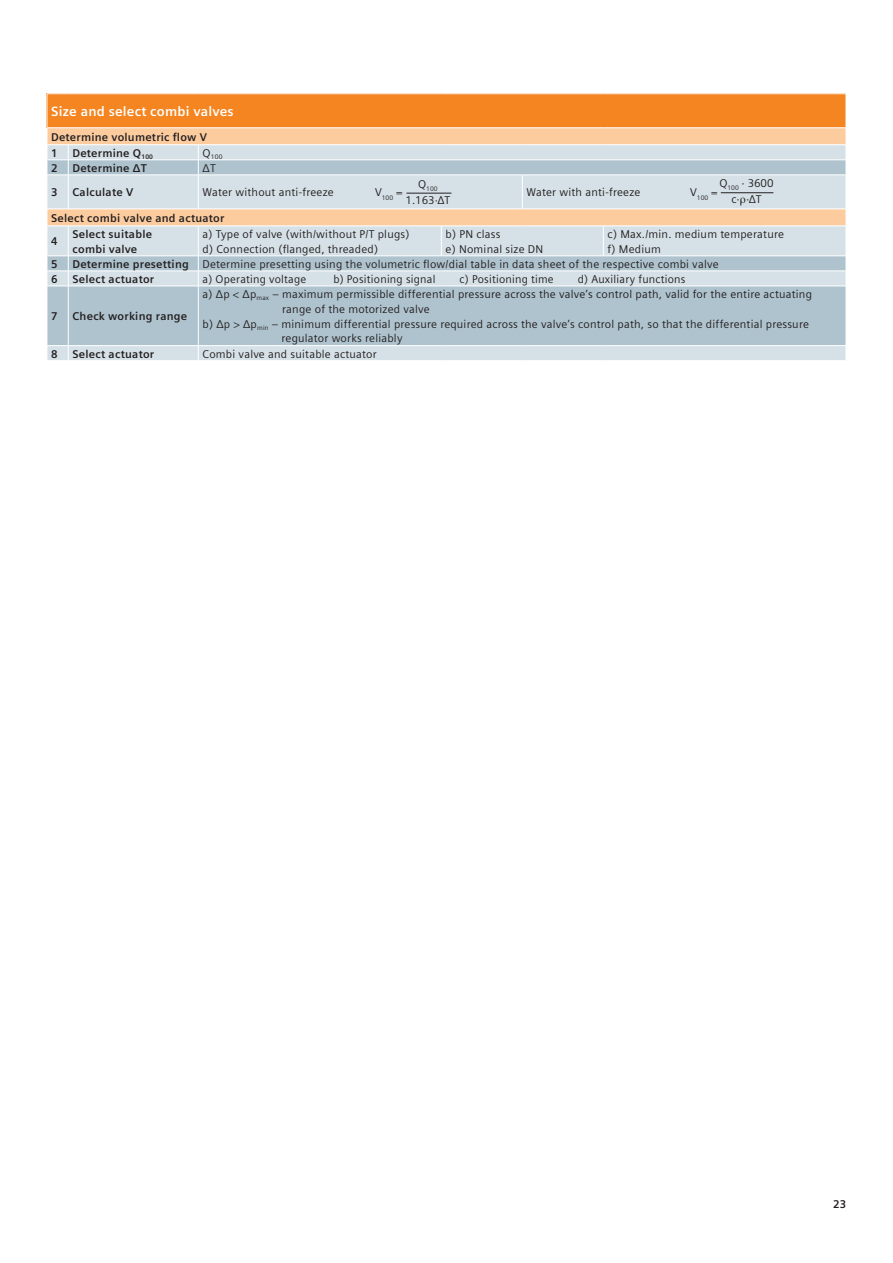
<style>
.page{position:relative;width:893px;height:1263px;background:#fff}
.page>*{position:absolute;margin:0;border:0;box-sizing:border-box;transform-origin:0 0}
.t1{font:700 13.5px "Siemens Sans";letter-spacing:.015em;color:#fff}
.t2{font:11.25px/14.9px "Siemens Sans";letter-spacing:.02em;color:#231f20}
.t3{font:700 11.25px/16px "Siemens Sans";letter-spacing:.02em;color:#231f20}
.t4{font:11.25px/16.5px "Siemens Sans OT";color:#231f20;text-align:center}
.t5{font:6.6px "Siemens Sans OT";color:#231f20}
.t6{font:6.6px "Siemens Sans";color:#231f20}
.s1{font-weight:700}
</style>
<div class="page">
<div style="left:47px;top:94px;width:799px;height:34px;background:#f58520"></div>
<div style="left:69px;top:128px;width:777px;height:16px;background:#fccc9f"></div>
<svg style="left:69px;top:145px;width:777px;height:215px;fill:#d6e1e7"></svg>
<svg style="left:48px;top:161px;width:798px;height:184px"></svg>
<hr style="left:68px;top:160px;width:130px;height:1px;background:#fff">
<hr style="left:68px;top:175px;width:130px;height:1px;background:#fff">
<hr style="left:68px;top:175px;width:1px;height:34px;background:#fff">
<hr style="left:68px;top:256px;width:130px;height:1px;background:#fff">
<hr style="left:68px;top:271px;width:130px;height:1px;background:#fff">
<hr style="left:68px;top:286px;width:130px;height:1px;background:#fff">
<hr style="left:68px;top:345px;width:130px;height:1px;background:#fff">
<hr style="left:68px;top:226px;width:1px;height:30px;background:#fff">
<hr style="left:68px;top:286px;width:1px;height:59px;background:#fff">
<hr style="left:68px;top:127px;width:130px;height:1px;background:#fff">
<hr style="left:198px;top:127px;width:243px;height:1px;background:#fff">
<hr style="left:441px;top:127px;width:81px;height:1px;background:#fff">
<hr style="left:522px;top:127px;width:81px;height:1px;background:#fff">
<hr style="left:603px;top:127px;width:243px;height:1px;background:#fff">
<hr style="left:68px;top:209px;width:130px;height:1px;background:#fff">
<hr style="left:198px;top:209px;width:243px;height:1px;background:#fff">
<hr style="left:441px;top:209px;width:81px;height:1px;background:#fff">
<hr style="left:522px;top:209px;width:81px;height:1px;background:#fff">
<hr style="left:603px;top:209px;width:243px;height:1px;background:#fff">
<hr style="left:68px;top:226px;width:130px;height:1px;background:#fff">
<hr style="left:198px;top:160px;width:243px;height:1px;background:#fff">
<svg style="left:198px;top:145px;width:1px;height:30px"></svg>
<hr style="left:441px;top:160px;width:81px;height:1px;background:#fff">
<hr style="left:522px;top:160px;width:81px;height:1px;background:#fff">
<hr style="left:603px;top:160px;width:243px;height:1px;background:#fff">
<hr style="left:198px;top:175px;width:243px;height:1px;background:#fff">
<hr style="left:198px;top:175px;width:1px;height:34px;background:#fff">
<hr style="left:441px;top:175px;width:81px;height:1px;background:#fff">
<hr style="left:522px;top:175px;width:81px;height:1px;background:#fff">
<hr style="left:522px;top:175px;width:1px;height:34px;background:#fff">
<hr style="left:603px;top:175px;width:243px;height:1px;background:#fff">
<svg style="left:198px;top:346px;width:1px;height:14px"></svg>
<hr style="left:198px;top:226px;width:243px;height:1px;background:#fff">
<hr style="left:198px;top:226px;width:1px;height:30px;background:#fff">
<hr style="left:198px;top:256px;width:243px;height:1px;background:#fff">
<hr style="left:441px;top:256px;width:81px;height:1px;background:#fff">
<hr style="left:522px;top:256px;width:81px;height:1px;background:#fff">
<hr style="left:603px;top:256px;width:243px;height:1px;background:#fff">
<hr style="left:441px;top:226px;width:81px;height:1px;background:#fff">
<hr style="left:522px;top:226px;width:81px;height:1px;background:#fff">
<hr style="left:603px;top:226px;width:243px;height:1px;background:#fff">
<hr style="left:198px;top:286px;width:1px;height:59px;background:#fff">
<hr style="left:198px;top:345px;width:243px;height:1px;background:#fff">
<hr style="left:441px;top:345px;width:81px;height:1px;background:#fff">
<hr style="left:522px;top:345px;width:81px;height:1px;background:#fff">
<hr style="left:603px;top:345px;width:243px;height:1px;background:#fff">
<hr style="left:198px;top:271px;width:243px;height:1px;background:#fff">
<svg style="left:198px;top:256px;width:1px;height:30px"></svg>
<hr style="left:441px;top:271px;width:81px;height:1px;background:#fff">
<hr style="left:522px;top:271px;width:81px;height:1px;background:#fff">
<hr style="left:603px;top:271px;width:243px;height:1px;background:#fff">
<hr style="left:198px;top:286px;width:243px;height:1px;background:#fff">
<hr style="left:441px;top:286px;width:81px;height:1px;background:#fff">
<hr style="left:522px;top:286px;width:81px;height:1px;background:#fff">
<hr style="left:603px;top:286px;width:243px;height:1px;background:#fff">
<hr style="left:441px;top:226px;width:1px;height:30px;background:#fff">
<hr style="left:603px;top:226px;width:1px;height:30px;background:#fff">
<svg style="left:47px;top:93px;width:21px;height:1px"></svg>
<hr style="left:47px;top:94px;width:1px;height:34px;background:#fff">
<svg style="left:47px;top:127px;width:22px;height:49px"></svg>
<hr style="left:47px;top:175px;width:1px;height:34px;background:#fff">
<svg style="left:47px;top:209px;width:21px;height:18px"></svg>
<hr style="left:47px;top:226px;width:1px;height:30px;background:#fff">
<svg style="left:47px;top:256px;width:22px;height:31px"></svg>
<hr style="left:47px;top:286px;width:1px;height:59px;background:#fff">
<svg style="left:47px;top:345px;width:22px;height:15px"></svg>
<hr style="left:406px;top:193px;width:45px;height:1px;background:#231f20">
<hr style="left:721px;top:192px;width:52px;height:1px;background:#231f20">
<svg style="left:740px;top:198px;width:5px;height:8px"></svg>
<p class="t1" style="left:51px;top:104px;width:184px">Size and select combi valves</p>
<p class="t3" style="left:51px;top:129px;width:157px">Determine volumetric flow V<br>1</p>
<p class="t3" style="left:73px;top:145px;width:82px">Determine Q<sub>100</sub></p>
<p class="t6" style="left:203px;top:153px;width:21px"><sup>Q</sup>100</p>
<p class="t3" style="left:51px;top:160px;width:8px">2</p>
<p class="t3" style="left:73px;top:160px;width:76px">Determine ΔT</p>
<p class="t2" style="left:203px;top:160px;width:15px">ΔT</p>
<p class="t3" style="left:51px;top:184px;width:8px">3</p>
<p class="t3" style="left:73px;top:184px;width:62px">Calculate V</p>
<p class="t2" style="left:203px;top:185px;width:133px">Water without anti-freeze</p>
<p class="t2" style="left:527px;top:185px;width:115px">Water with anti-freeze</p>
<p class="t3" style="left:51px;top:206px;width:175px;line-height:23.4px">Select combi valve and actuator<br>4</p>
<p class="t5" style="left:375px;top:194px;width:29px"><sup>V</sup>100 <sup>=</sup></p>
<p class="t4" style="left:719px;top:175px;width:56px">Q<sub>100</sub> · 3600 c· ·∆T</p>
<p class="t5" style="left:418px;top:185px;width:21px"><sup>Q</sup>100</p>
<p class="t4" style="left:405px;top:192px;width:46px">1.163·∆T</p>
<p class="t5" style="left:690px;top:194px;width:29px"><sup>V</sup>100 <sup>=</sup></p>
<p class="t3" style="left:73px;top:226px;width:81px;line-height:14.9px">Select suitable combi valve</p>
<p class="t2" style="left:203px;top:227px;width:209px">a) Type of valve (with/without P/T plugs) d) Connection (flanged, threaded)</p>
<p class="t2" style="left:446px;top:227px;width:99px">b) PN class<br>e) Nominal size DN</p>
<p class="t2" style="left:608px;top:227px;width:178px">c) Max./min. medium temperature f) Medium</p>
<p class="t3" style="left:51px;top:256px;width:8px">5</p>
<p class="t2" style="left:73px;top:256px;width:648px"><span class="s1">Determine presetting</span> Determine presetting using the volumetric flow/dial table in data sheet of the respective combi valve</p>
<p class="t3" style="left:51px;top:271px;width:8px">6</p>
<p class="t3" style="left:73px;top:271px;width:83px">Select actuator</p>
<p class="t2" style="left:203px;top:271px;width:105px">a) Operating voltage</p>
<p class="t2" style="left:333px;top:271px;width:104px">b) Positioning signal</p>
<p class="t2" style="left:460px;top:271px;width:96px">c) Positioning time</p>
<p class="t2" style="left:578px;top:271px;width:109px">d) Auxiliary functions</p>
<p class="t3" style="left:51px;top:308px;width:8px">7</p>
<p class="t3" style="left:73px;top:308px;width:116px">Check working range</p>
<p class="t2" style="left:203px;top:287px;width:611px">a) Δp &lt; Δp<sub>max</sub> – maximum permissible differential pressure across the valve’s control path, valid for the entire actuating</p>
<p class="t2" style="left:282px;top:301px;width:149px">range of the motorized valve</p>
<p class="t2" style="left:203px;top:316px;width:608px">b) Δp &gt; Δp<sub>min</sub> – minimum differential pressure required across the valve’s control path, so that the differential pressure</p>
<p class="t2" style="left:281px;top:331px;width:123px">regulator works reliably</p>
<p class="t3" style="left:51px;top:346px;width:8px">8</p>
<p class="t3" style="left:73px;top:346px;width:83px">Select actuator</p>
<p class="t2" style="left:203px;top:346px;width:176px">Combi valve and suitable actuator</p>
<p class="t3" style="left:833px;top:1196px;width:15px">23</p>
</div>
